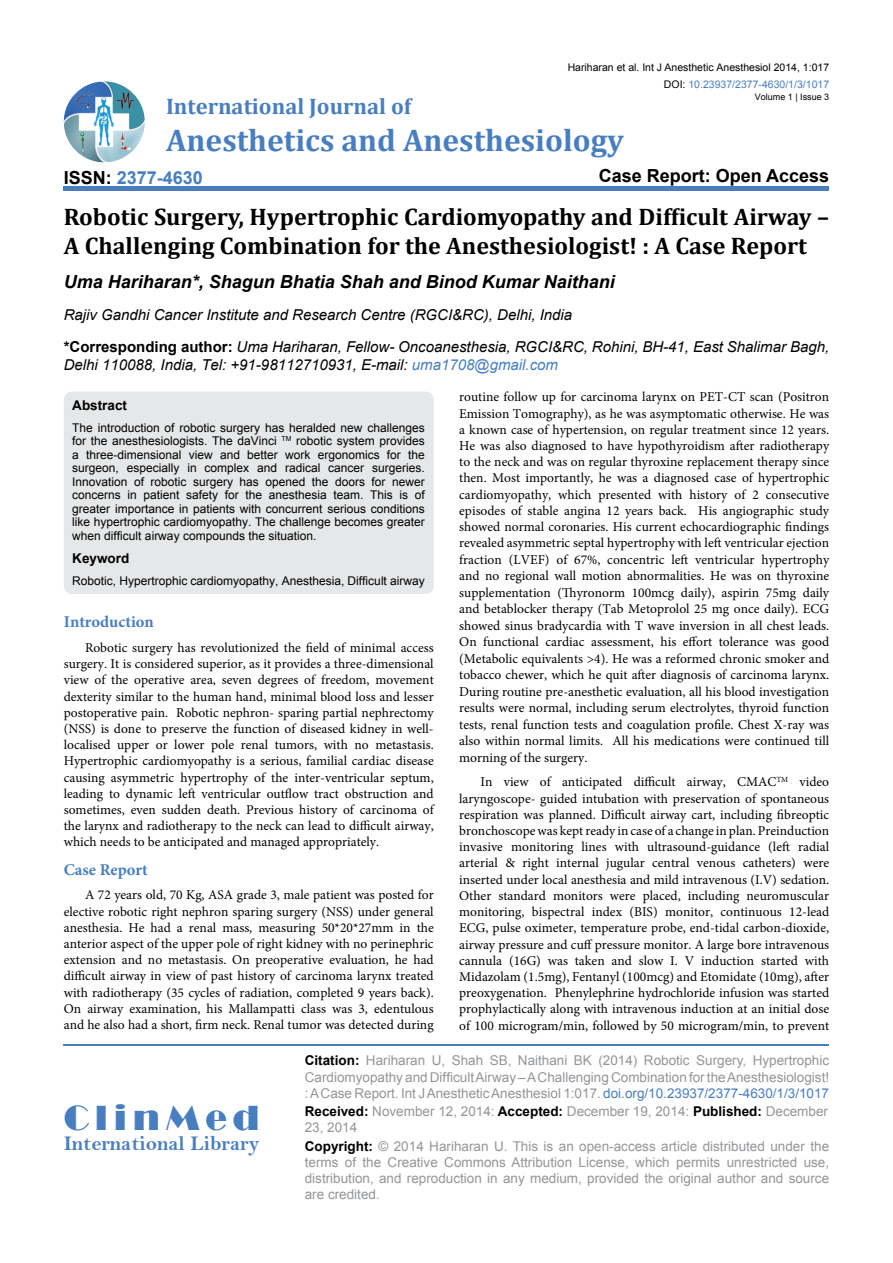
<style>
.page{position:relative;width:893px;height:1263px;background:#fff}
.page>*{position:absolute;margin:0;border:0;box-sizing:border-box;transform-origin:0 0}
.t1{font:36px "Broadway";letter-spacing:.16em;color:#487ec0}
.t2{font:700 31.5px "Cambria";color:#487ec0}
.t3{font:700 24px/28.8px "Cambria";color:#000}
.t4{font:700 22.5px "Cambria";color:#487ec0}
.t5{font:21px "Bell MT Bold";color:#487ec0}
.t6{font:italic 700 18px "Arial";color:#000}
.t7{font:700 18px "Arial";color:#000}
.t8{font:700 18px "Arial";color:#487ec0}
.t9{font:700 16.5px "Minion Pro";color:#487ec0}
.t10{font:italic 15px/32.2px "Arial";color:#000}
.t11{font:13.5px/16.2px "Minion Pro";color:#000;text-align:justify}
.t12{font:13.5px/16.2px "Arial";color:#939598;text-align:justify}
.t13{font:700 13.5px "Arial";color:#000}
.t14{font:12px/13.5px "Arial";color:#000;text-align:justify}
.t15{font:10.5px "Arial";color:#000}
.t16{font:10.5px "Arial";color:#487ec0}
.t17{font:9px "Arial";color:#000}
.s1{color:#000}
.s2{font-weight:700;font-style:normal}
.s3{color:#487ec0}
.s4{font-weight:700;color:#000}
</style>
<div class="page">
<img style="left:64px;top:81px;width:81px;height:81px;border-radius:41px">
<div style="left:64px;top:186px;width:765px;height:5px;background:#487ec0"></div>
<hr style="left:64px;top:1044px;width:765px;height:1px;background:#487ec0">
<div style="left:64px;top:392px;width:370px;height:202px;background:#e6e7e8;border-radius:9px"></div>
<p class="t15" style="left:568px;top:61px;width:263px">Hariharan et al. Int J Anesthetic Anesthesiol 2014, 1:017</p>
<p class="t16" style="left:664px;top:77px;width:167px"><span class="s1">DOI:</span> 10.23937/2377-4630/1/3/1017</p>
<p class="t17" style="left:755px;top:91px;width:76px">Volume 1 | Issue 3</p>
<h3 class="t4" style="left:166px;top:90px;width:247px">International Journal of</h3>
<h2 class="t2" style="left:166px;top:118px;width:459px">Anesthetics and Anesthesiology</h2>
<h3 class="t7" style="left:599px;top:164px;width:232px">Case Report: Open Access</h3>
<h3 class="t8" style="left:64px;top:166px;width:141px"><span class="s1">ISSN:</span> 2377-4630</h3>
<h3 class="t3" style="left:64px;top:201px;width:767px">Robotic Surgery, Hypertrophic Cardiomyopathy and Difficult Airway –<br>A Challenging Combination for the Anesthesiologist! : A Case Report</h3>
<h3 class="t6" style="left:64px;top:270px;width:553px">Uma Hariharan*, Shagun Bhatia Shah and Binod Kumar Naithani</h3>
<p class="t10" style="left:64px;top:299px;width:767px">Rajiv Gandhi Cancer Institute and Research Centre (RGCI&amp;RC), Delhi, India<br><span class="s2">*Corresponding author:</span> Uma Hariharan, Fellow- Oncoanesthesia, RGCI&amp;RC, Rohini, BH-41, East Shalimar Bagh,</p>
<p class="t10" style="left:64px;top:349px;width:496px">Delhi 110088, India, Tel: +91-98112710931, E-mail: <span class="s3">uma1708@gmail.com</span></p>
<p class="t13" style="left:72px;top:396px;width:56px">Abstract</p>
<p class="t14" style="left:72px;top:421px;width:354px">The introduction of robotic surgery has heralded new challenges for the anesthesiologists. The daVinci <sup>TM</sup> robotic system provides a three-dimensional view and better work ergonomics for the surgeon, especially in complex and radical cancer surgeries.<br>Innovation of robotic surgery has opened the doors for newer concerns in patient safety for the anesthesia team. This is of greater importance in patients with concurrent serious conditions like hypertrophic cardiomyopathy. The challenge becomes greater when difficult airway compounds the situation.</p>
<p class="t13" style="left:72px;top:550px;width:59px">Keyword</p>
<p class="t14" style="left:72px;top:575px;width:354px">Robotic, Hypertrophic cardiomyopathy, Anesthesia, Difficult airway</p>
<p class="t9" style="left:64px;top:610px;width:92px">Introduction</p>
<p class="t11" style="left:64px;top:640px;width:371px;text-indent:21px">Robotic surgery has revolutionized the field of minimal access surgery. It is considered superior, as it provides a three-dimensional view of the operative area, seven degrees of freedom, movement dexterity similar to the human hand, minimal blood loss and lesser postoperative pain. Robotic nephron- sparing partial nephrectomy (NSS) is done to preserve the function of diseased kidney in well&shy;localised upper or lower pole renal tumors, with no metastasis.<br>Hypertrophic cardiomyopathy is a serious, familial cardiac disease causing asymmetric hypertrophy of the inter-ventricular septum, leading to dynamic left ventricular outflow tract obstruction and sometimes, even sudden death. Previous history of carcinoma of the larynx and radiotherapy to the neck can lead to difficult airway, which needs to be anticipated and managed appropriately.</p>
<p class="t9" style="left:64px;top:858px;width:85px">Case Report</p>
<p class="t11" style="left:64px;top:887px;width:371px;text-indent:21px">A 72 years old, 70 Kg, ASA grade 3, male patient was posted for elective robotic right nephron sparing surgery (NSS) under general anesthesia. He had a renal mass, measuring 50*20*27mm in the anterior aspect of the upper pole of right kidney with no perinephric extension and no metastasis. On preoperative evaluation, he had difficult airway in view of past history of carcinoma larynx treated with radiotherapy (35 cycles of radiation, completed 9 years back).<br>On airway examination, his Mallampatti class was 3, edentulous and he also had a short, firm neck. Renal tumor was detected during</p>
<p class="t11" style="left:459px;top:389px;width:371px">routine follow up for carcinoma larynx on PET-CT scan (Positron Emission Tomography), as he was asymptomatic otherwise. He was a known case of hypertension, on regular treatment since 12 years.<br>He was also diagnosed to have hypothyroidism after radiotherapy to the neck and was on regular thyroxine replacement therapy since then. Most importantly, he was a diagnosed case of hypertrophic cardiomyopathy, which presented with history of 2 consecutive episodes of stable angina 12 years back. His angiographic study showed normal coronaries. His current echocardiographic findings revealed asymmetric septal hypertrophy with left ventricular ejection fraction (LVEF) of 67%, concentric left ventricular hypertrophy and no regional wall motion abnormalities. He was on thyroxine supplementation (Thyronorm 100mcg daily), aspirin 75mg daily and betablocker therapy (Tab Metoprolol 25 mg once daily). ECG showed sinus bradycardia with T wave inversion in all chest leads.<br>On functional cardiac assessment, his effort tolerance was good (Metabolic equivalents &gt;4). He was a reformed chronic smoker and tobacco chewer, which he quit after diagnosis of carcinoma larynx.<br>During routine pre-anesthetic evaluation, all his blood investigation results were normal, including serum electrolytes, thyroid function tests, renal function tests and coagulation profile. Chest X-ray was also within normal limits. All his medications were continued till morning of the surgery.</p>
<p class="t11" style="left:459px;top:774px;width:371px;text-indent:21px">In view of anticipated difficult airway, CMAC<sup>TM</sup> video laryngoscope- guided intubation with preservation of spontaneous respiration was planned. Difficult airway cart, including fibreoptic bronchoscope was kept ready in case of a change in plan. Preinduction invasive monitoring lines with ultrasound-guidance (left radial arterial &amp; right internal jugular central venous catheters) were inserted under local anesthesia and mild intravenous (I.V) sedation.<br>Other standard monitors were placed, including neuromuscular monitoring, bispectral index (BIS) monitor, continuous 12-lead ECG, pulse oximeter, temperature probe, end-tidal carbon-dioxide, airway pressure and cuff pressure monitor. A large bore intravenous cannula (16G) was taken and slow I. V induction started with Midazolam (1.5mg), Fentanyl (100mcg) and Etomidate (10mg), after preoxygenation. Phenylephrine hydrochloride infusion was started prophylactically along with intravenous induction at an initial dose of 100 microgram/min, followed by 50 microgram/min, to prevent</p>
<h1 class="t1" style="left:64px;top:1097px;width:197px">ClinMed</h1>
<h3 class="t5" style="left:64px;top:1130px;width:197px">International Library</h3>
<p class="t12" style="left:305px;top:1052px;width:526px"><span class="s4">Citation:</span> Hariharan U, Shah SB, Naithani BK (2014) Robotic Surgery, Hypertrophic Cardiomyopathy and Difficult Airway – A Challenging Combination for the Anesthesiologist! : A Case Report. Int J Anesthetic Anesthesiol 1:017. <span class="s3">doi.org/10.23937/2377-4630/1/3/1017</span></p>
<p class="t12" style="left:305px;top:1103px;width:525px"><span class="s4">Received:</span> November 12, 2014: <span class="s4">Accepted:</span> December 19, 2014: <span class="s4">Published:</span> December<br>23, 2014</p>
<p class="t12" style="left:305px;top:1138px;width:526px"><span class="s4">Copyright:</span> © 2014 Hariharan U. This is an open-access article distributed under the terms of the Creative Commons Attribution License, which permits unrestricted use, distribution, and reproduction in any medium, provided the original author and source are credited.</p>
</div>
